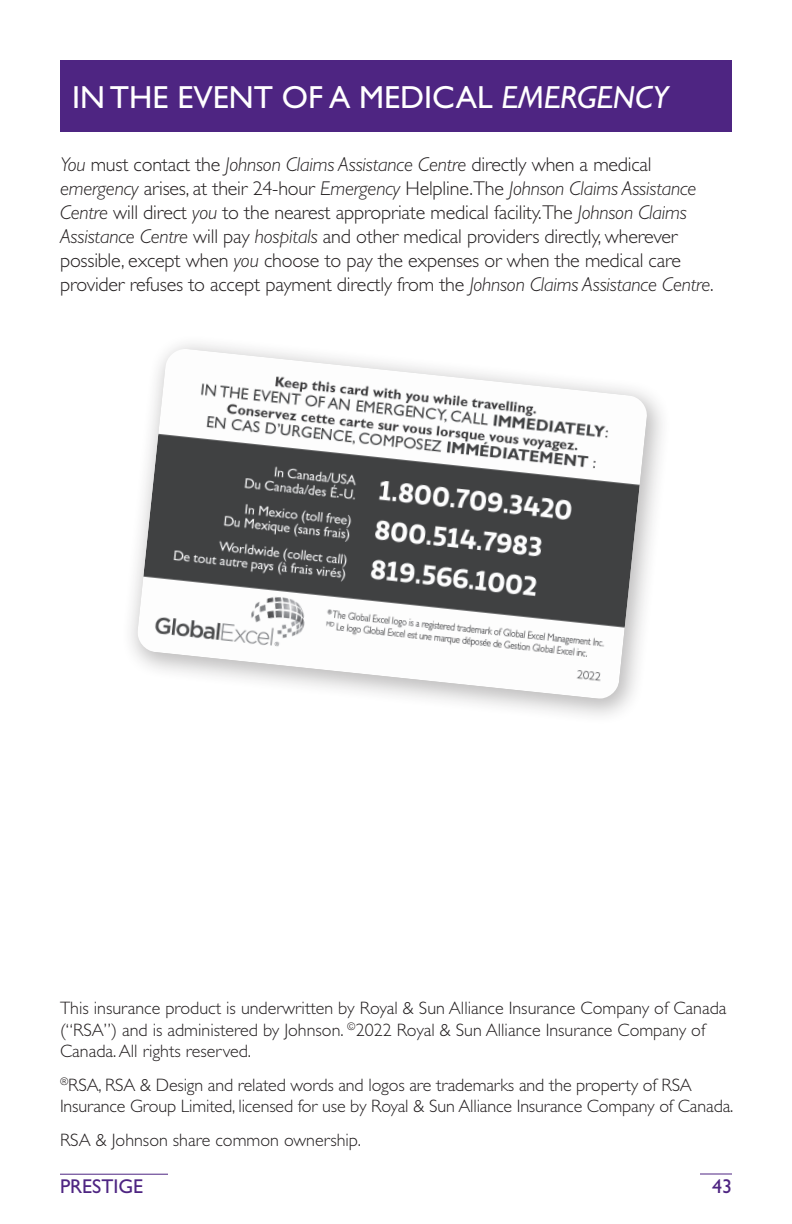
<style>
.page{position:relative;width:792px;height:1224px;background:#fff}
.page>*{position:absolute;margin:0;border:0;box-sizing:border-box;transform-origin:0 0}
.t1{font:32px "Gill Sans";color:#fff}
.t2{font:300 20px/24px "Gill Sans";letter-spacing:-.01em;color:#231f20}
.t3{font:20px "Gill Sans";color:#4e2582}
.t4{font:300 18px/21.6px "Gill Sans";color:#231f20}
.s1{font-style:italic}
</style>
<div class="page">
<hr style="left:60px;top:1174px;width:108px;height:1px;background:#4e2582">
<hr style="left:700px;top:1174px;width:32px;height:1px;background:#4e2582">
<div style="left:60px;top:60px;width:672px;height:72px;background:#4e2582"></div>
<div style="left:120px;top:334px;width:552px;height:392px;background:#231f20;opacity:.3"></div>
<img style="left:137px;top:349px;width:511px;height:351px">
<h1 class="t1" style="left:72px;top:79px;width:598px">IN THE EVENT OF A MEDICAL <span class="s1">EMERGENCY</span></h1>
<p class="t2" style="left:60px;top:153px;width:655px"><span class="s1">You</span> must contact the <span class="s1">Johnson Claims Assistance Centre</span> directly when a medical <span class="s1">emergency</span> arises, at their 24-hour <span class="s1">Emergency</span> Helpline.The <span class="s1">Johnson Claims Assistance Centre</span> will direct <span class="s1">you</span> to the nearest appropriate medical facility.The <span class="s1">Johnson Claims Assistance Centre</span> will pay <span class="s1">hospitals</span> and other medical providers directly, wherever possible, except when <span class="s1">you</span> choose to pay the expenses or when the medical care provider refuses to accept payment directly from the <span class="s1">Johnson Claims Assistance Centre</span>.</p>
<p class="t4" style="left:60px;top:997px;width:668px">This insurance product is underwritten by Royal &amp; Sun Alliance Insurance Company of Canada (“RSA”) and is administered by Johnson. <sup>©</sup>2022 Royal &amp; Sun Alliance Insurance Company of<br>Canada. All rights reserved.</p>
<p class="t4" style="left:60px;top:1074px;width:675px"><sup>®</sup>RSA, RSA &amp; Design and related words and logos are trademarks and the property of RSA<br>Insurance Group Limited, licensed for use by Royal &amp; Sun Alliance Insurance Company of Canada.</p>
<p class="t4" style="left:60px;top:1129px;width:302px">RSA &amp; Johnson share common ownership.</p>
<p class="t3" style="left:60px;top:1174px;width:85px">PRESTIGE</p>
<p class="t3" style="left:712px;top:1174px;width:21px">43</p>
</div>
